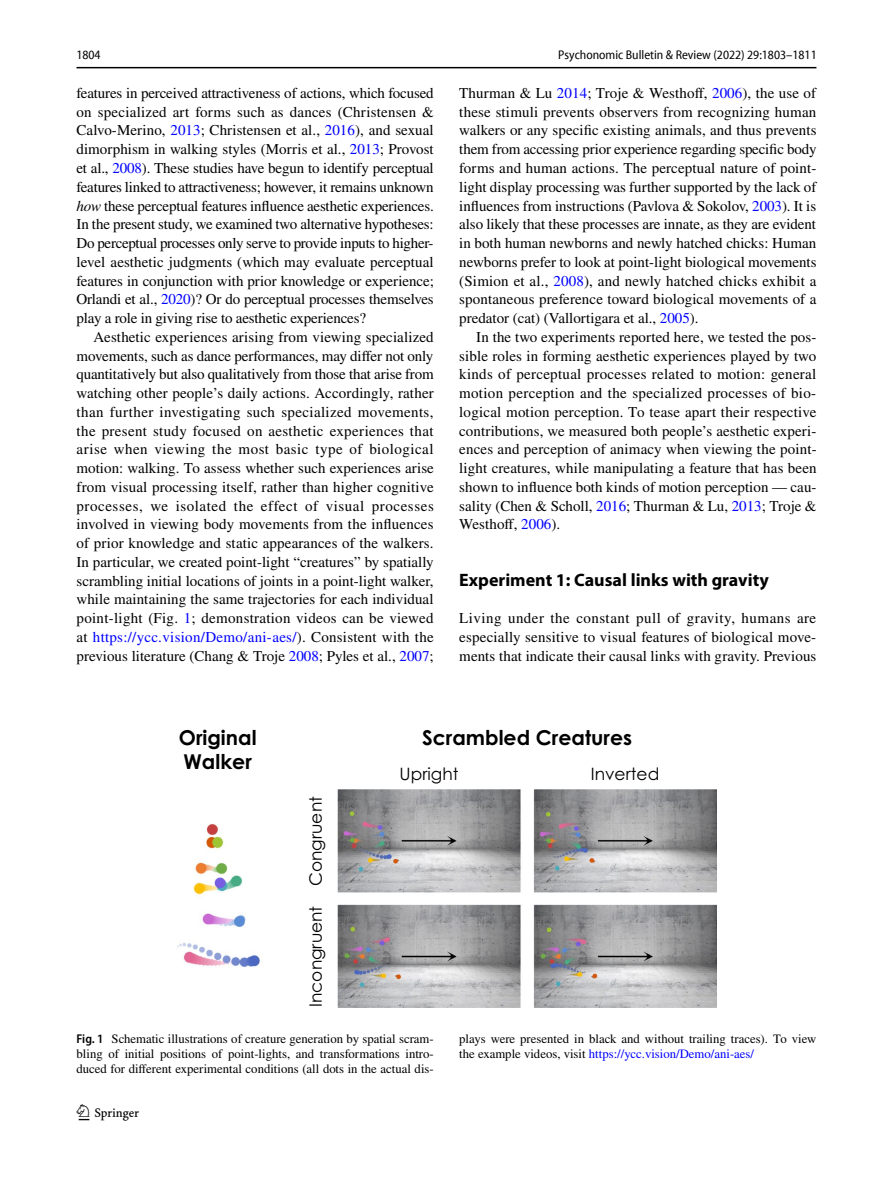
<style>
.page{position:relative;width:893px;height:1187px;background:#fff}
.page>*{position:absolute;margin:0;border:0;box-sizing:border-box;transform-origin:0 0}
.t1{font:22.5px "Springnew Regular 2";color:#000}
.t2{font:700 20.4px/24.6px "Century Gothic";color:#000}
.t3{font:700 18px "Myriad Pro";color:#000}
.t4{font:17.1px "Century Gothic";color:#000}
.t5{font:15px/18.8px "STIX";color:#000;text-align:justify}
.t6{font:12.75px/15px "STIX";color:#000;text-align:justify}
.t7{font:semi-condensed 12.75px "Myriad Pro Unic";color:#000}
.s1{color:#00f}
.s2{font-style:italic}
.s3{font-family:"Myriad Pro";font-weight:600;font-stretch:semi-condensed}
</style>
<div class="page">
<hr style="left:77px;top:67px;width:739px;height:1px;background:#000">
<img style="left:177px;top:789px;width:540px;height:218px">
<p class="t7" style="left:76px;top:50px;width:26px">1804</p>
<p class="t7" style="left:558px;top:50px;width:260px">Psychonomic Bulletin &amp; Review (2022) 29:1803–1811</p>
<p class="t5" style="left:77px;top:84px;width:359px">features in perceived attractiveness of actions, which focused on specialized art forms such as dances (Christensen &amp; Calvo-Merino, <span class="s1">2013</span>; Christensen et al., <span class="s1">2016</span>), and sexual dimorphism in walking styles (Morris et al., <span class="s1">2013</span>; Provost et al., <span class="s1">2008</span>). These studies have begun to identify perceptual features linked to attractiveness; however, it remains unknown <span class="s2">how</span> these perceptual features influence aesthetic experiences.<br>In the present study, we examined two alternative hypotheses:<br>Do perceptual processes only serve to provide inputs to higher&shy;level aesthetic judgments (which may evaluate perceptual features in conjunction with prior knowledge or experience; Orlandi et al., <span class="s1">2020</span>)? Or do perceptual processes themselves play a role in giving rise to aesthetic experiences?</p>
<p class="t5" style="left:77px;top:328px;width:359px;text-indent:17px">Aesthetic experiences arising from viewing specialized movements, such as dance performances, may differ not only quantitatively but also qualitatively from those that arise from watching other people’s daily actions. Accordingly, rather than further investigating such specialized movements, the present study focused on aesthetic experiences that arise when viewing the most basic type of biological motion: walking. To assess whether such experiences arise from visual processing itself, rather than higher cognitive processes, we isolated the effect of visual processes involved in viewing body movements from the influences of prior knowledge and static appearances of the walkers.<br>In particular, we created point-light “creatures” by spatially scrambling initial locations of joints in a point-light walker, while maintaining the same trajectories for each individual point-light (Fig. <span class="s1">1</span>; demonstration videos can be viewed at <span class="s1">https://ycc.vision/Demo/ani-aes/</span>). Consistent with the previous literature (Chang &amp; Troje <span class="s1">2008</span>; Pyles et al., <span class="s1">2007</span>;</p>
<p class="t5" style="left:459px;top:84px;width:359px">Thurman &amp; Lu <span class="s1">2014</span>; Troje &amp; Westhoff, <span class="s1">2006</span>), the use of these stimuli prevents observers from recognizing human walkers or any specific existing animals, and thus prevents them from accessing prior experience regarding specific body forms and human actions. The perceptual nature of point&shy;light display processing was further supported by the lack of influences from instructions (Pavlova &amp; Sokolov, <span class="s1">2003</span>). It is also likely that these processes are innate, as they are evident in both human newborns and newly hatched chicks: Human newborns prefer to look at point-light biological movements (Simion et al., <span class="s1">2008</span>), and newly hatched chicks exhibit a spontaneous preference toward biological movements of a predator (cat) (Vallortigara et al., <span class="s1">2005</span>).</p>
<p class="t5" style="left:459px;top:328px;width:359px;text-indent:17px">In the two experiments reported here, we tested the pos&shy;sible roles in forming aesthetic experiences played by two kinds of perceptual processes related to motion: general motion perception and the specialized processes of bio&shy;logical motion perception. To tease apart their respective contributions, we measured both people’s aesthetic experi&shy;ences and perception of animacy when viewing the point&shy;light creatures, while manipulating a feature that has been shown to influence both kinds of motion perception — cau&shy;sality (Chen &amp; Scholl, <span class="s1">2016</span>; Thurman &amp; Lu, <span class="s1">2013</span>; Troje &amp; Westhoff, <span class="s1">2006</span>).</p>
<p class="t3" style="left:459px;top:568px;width:311px">Experiment 1: Causal links with gravity</p>
<p class="t5" style="left:459px;top:609px;width:359px">Living under the constant pull of gravity, humans are especially sensitive to visual features of biological move&shy;ments that indicate their causal links with gravity. Previous</p>
<h2 class="t2" style="left:179px;top:724px;width:79px">Original<br>Walker</h2>
<h2 class="t2" style="left:422px;top:724px;width:211px">Scrambled Creatures</h2>
<p class="t4" style="left:400px;top:761px;width:61px">Upright</p>
<p class="t4" style="left:591px;top:761px;width:70px">Inverted</p>
<p class="t4" style="left:304px;top:885px;width:91px;rotate:-90deg">Congruent</p>
<p class="t4" style="left:304px;top:1006px;width:103px;rotate:-90deg">Incongruent</p>
<p class="t6" style="left:77px;top:1031px;width:359px"><span class="s3">Fig. 1</span> Schematic illustrations of creature generation by spatial scram&shy;bling of initial positions of point-lights, and transformations intro&shy;duced for different experimental conditions (all dots in the actual dis-</p>
<p class="t6" style="left:459px;top:1031px;width:359px">plays were presented in black and without trailing traces). To view the example videos, visit <span class="s1">https://ycc.vision/Demo/ani-aes/</span></p>
<h1 class="t1" style="left:79px;top:1104px;width:62px">1 3</h1>
</div>
